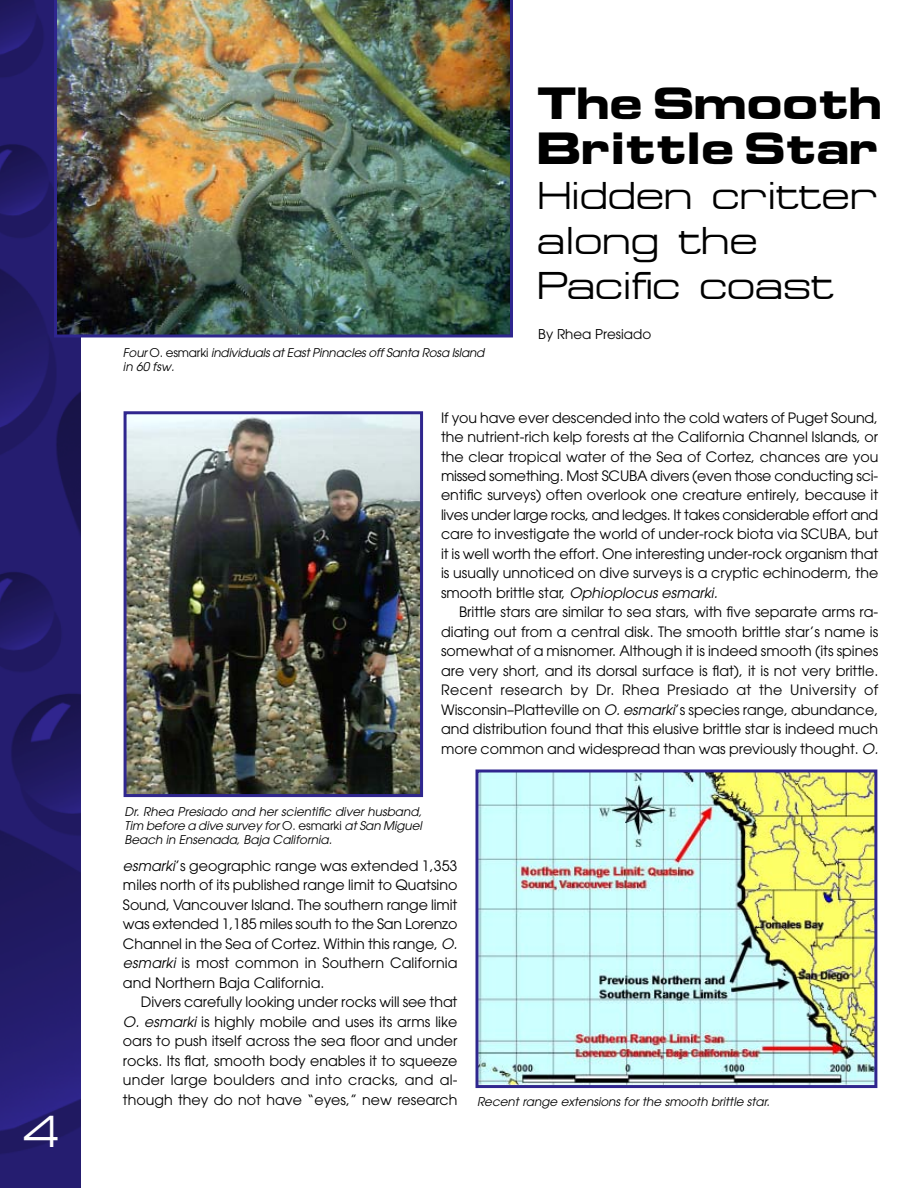
<style>
.page{position:relative;width:918px;height:1188px;background:#fff}
.page>*{position:absolute;margin:0;border:0;box-sizing:border-box;transform-origin:0 0}
.t1{font:45px "Micro Extended";color:#fff}
.t2{font:39px/45px "Micro Extended";color:#000}
.t3{font:700 39px/45px "Euro Technic Ext";color:#000}
.t4{font:14.25px/19.5px "Avant Garde";color:#000;text-align:justify}
.t5{font:13.5px "Avant Garde";color:#000}
.t6{font:italic 12px/14.2px "Avant Garde";color:#000}
.s1{font-style:normal}
.s2{font-style:italic}
</style>
<div class="page">
<img style="left:0;top:0;width:81px;height:1188px">
<img style="left:54px;top:0;width:459px;height:338px">
<img style="left:128px;top:415px;width:291px;height:378px">
<div style="left:124px;top:411px;width:299px;height:386px;border:3px solid #2f268e"></div>
<img style="left:480px;top:774px;width:393px;height:310px">
<div style="left:476px;top:770px;width:401px;height:318px;border:3px solid #2f268e"></div>
<h1 class="t1" style="left:21px;top:1115px;width:40px">4</h1>
<p class="t6" style="left:123px;top:346px;width:363px">Four <span class="s1">O. esmarki</span> individuals at East Pinnacles off Santa Rosa Island in 60 fsw.</p>
<h2 class="t3" style="left:537px;top:85px;width:346px">The Smooth<br>Brittle Star</h2>
<h2 class="t2" style="left:537px;top:177px;width:342px">Hidden critter along the<br>Pacific coast</h2>
<p class="t5" style="left:538px;top:329px;width:114px">By Rhea Presiado</p>
<p class="t4" style="left:441px;top:409px;width:439px">If you have ever descended into the cold waters of Puget Sound, the nutrient-rich kelp forests at the California Channel Islands, or the clear tropical water of the Sea of Cortez, chances are you missed something. Most SCUBA divers (even those conducting sci&shy;entific surveys) often overlook one creature entirely, because it lives under large rocks, and ledges. It takes considerable effort and care to investigate the world of under-rock biota via SCUBA, but it is well worth the effort. One interesting under-rock organism that is usually unnoticed on dive surveys is a cryptic echinoderm, the smooth brittle star, <span class="s2">Ophioplocus esmarki.</span></p>
<p class="t4" style="left:441px;top:604px;width:439px;text-indent:18px">Brittle stars are similar to sea stars, with five separate arms ra&shy;diating out from a central disk. The smooth brittle star’s name is somewhat of a misnomer. Although it is indeed smooth (its spines are very short, and its dorsal surface is flat), it is not very brittle.<br>Recent research by Dr. Rhea Presiado at the University of Wisconsin–Platteville on <span class="s2">O. esmarki</span>’s species range, abundance, and distribution found that this elusive brittle star is indeed much more common and widespread than was previously thought. <span class="s2">O.</span></p>
<p class="t6" style="left:124px;top:805px;width:299px;text-align:justify">Dr. Rhea Presiado and her scientific diver husband, Tim before a dive survey for <span class="s1">O. esmarki</span> at San Miguel Beach in Ensenada, Baja California.</p>
<p class="t4" style="left:123px;top:857px;width:336px"><span class="s2">esmarki</span>’s geographic range was extended 1,353 miles north of its published range limit to Quatsino Sound, Vancouver Island. The southern range limit was extended 1,185 miles south to the San Lorenzo Channel in the Sea of Cortez. Within this range, <span class="s2">O. esmarki</span> is most common in Southern California and Northern Baja California.</p>
<p class="t4" style="left:123px;top:994px;width:336px;text-indent:18px">Divers carefully looking under rocks will see that <span class="s2">O. esmarki</span> is highly mobile and uses its arms like oars to push itself across the sea floor and under rocks. Its flat, smooth body enables it to squeeze under large boulders and into cracks, and al&shy;though they do not have “eyes,” new research</p>
<p class="t6" style="left:477px;top:1095px;width:294px">Recent range extensions for the smooth brittle star.</p>
</div>
